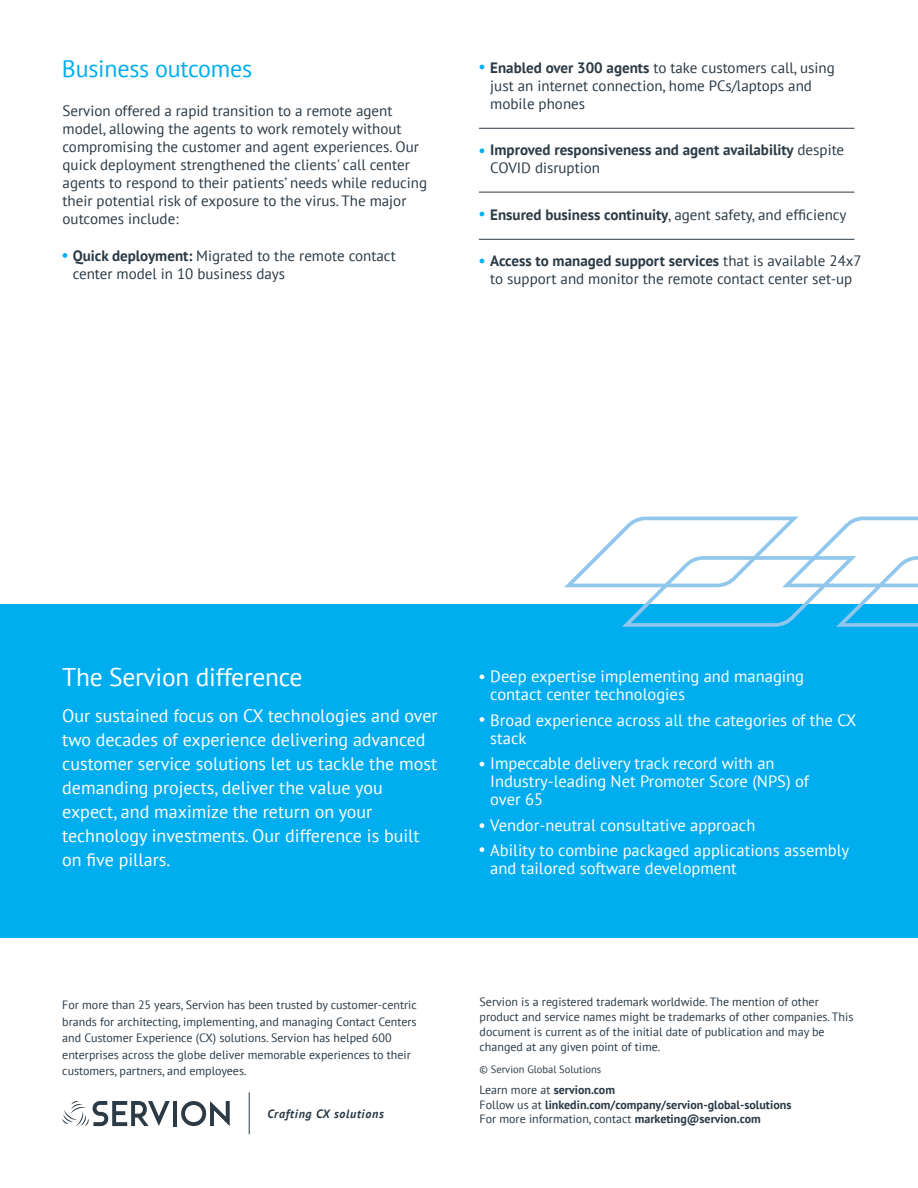
<style>
.page{position:relative;width:918px;height:1188px;background:#fff}
.page>*{position:absolute;margin:0;border:0;box-sizing:border-box;transform-origin:0 0}
.t1{font:25.5px "PT Sans";letter-spacing:-.01em;color:#fff}
.t2{font:24px "PT Sans";letter-spacing:-.01em;color:#00aeef}
.t3{font:18px/24px "PT Sans";color:#fff}
.t4{font:16.5px/18px "PT Sans";color:#fff}
.t5{font:15px/18px "PT Sans";color:#2b3a45}
.t6{font:700 15px/18px "PT Sans";color:#2b3a45}
.t7{font:12px/16.5px "PT Sans";color:#2b3a45}
.t8{font:700 12px/14.7px "PT Sans";color:#2b3a45}
.t9{font:italic 700 12px "PT Sans";letter-spacing:.06em;color:#2b3a45}
.t10{font:10.5px "PT Sans";color:#2b3a45}
.s1{font-weight:700}
.s2{font-weight:400}
</style>
<div class="page">
<hr style="left:479px;top:128px;width:375px;height:1px;background:#2b3a45">
<hr style="left:479px;top:192px;width:375px;height:1px;background:#2b3a45">
<hr style="left:479px;top:239px;width:375px;height:1px;background:#2b3a45">
<div style="left:0;top:604px;width:918px;height:334px;background:#00aeef"></div>
<svg style="left:480px;top:674px;width:4px;height:5px"></svg>
<svg style="left:480px;top:717px;width:4px;height:5px"></svg>
<svg style="left:480px;top:762px;width:4px;height:5px"></svg>
<svg style="left:480px;top:823px;width:4px;height:5px"></svg>
<svg style="left:480px;top:847px;width:4px;height:5px"></svg>
<svg style="left:63px;top:253px;width:4px;height:5px"></svg>
<svg style="left:480px;top:65px;width:4px;height:4px"></svg>
<svg style="left:480px;top:148px;width:4px;height:5px"></svg>
<svg style="left:480px;top:212px;width:4px;height:4px"></svg>
<svg style="left:480px;top:259px;width:4px;height:4px"></svg>
<svg style="left:181px;top:1101px;width:49px;height:25px"></svg>
<hr style="left:173px;top:1101px;width:4px;height:25px;background:#2b3a45">
<svg style="left:62px;top:1101px;width:108px;height:25px"></svg>
<svg style="left:564px;top:517px;width:354px;height:110px"></svg>
<hr style="left:249px;top:1092px;width:1px;height:42px;background:#2b3a45">
<h2 class="t2" style="left:62px;top:54px;width:192px">Business outcomes</h2>
<p class="t5" style="left:63px;top:101px;width:366px">Servion offered a rapid transition to a remote agent model, allowing the agents to work remotely without compromising the customer and agent experiences. Our quick deployment strengthened the clients' call center agents to respond to their patients’ needs while reducing their potential risk of exposure to the virus. The major outcomes include:</p>
<p class="t5" style="left:73px;top:246px;width:325px"><span class="s1">Quick deployment:</span> Migrated to the remote contact center model in 10 business days</p>
<p class="t5" style="left:490px;top:58px;width:346px"><span class="s1">Enabled over 300 agents</span> to take customers call, using just an internet connection, home PCs/laptops and mobile phones</p>
<p class="t6" style="left:490px;top:141px;width:355px">Improved responsiveness and agent availability <span class="s2">despite<br>COVID disruption</span></p>
<p class="t5" style="left:490px;top:205px;width:358px"><span class="s1">Ensured business continuity</span>, agent safety, and efficiency</p>
<p class="t5" style="left:490px;top:252px;width:373px"><span class="s1">Access to managed support services</span> that is available 24x7 to support and monitor the remote contact center set-up</p>
<h1 class="t1" style="left:62px;top:661px;width:242px">The Servion difference</h1>
<p class="t3" style="left:62px;top:704px;width:377px">Our sustained focus on CX technologies and over two decades of experience delivering advanced customer service solutions let us tackle the most demanding projects, deliver the value you expect, and maximize the return on your technology investments. Our difference is built on five pillars.</p>
<p class="t4" style="left:490px;top:667px;width:315px">Deep expertise implementing and managing contact center technologies</p>
<p class="t4" style="left:490px;top:711px;width:368px">Broad experience across all the categories of the CX stack</p>
<p class="t4" style="left:490px;top:754px;width:320px">Impeccable delivery track record with an<br>Industry-leading Net Promoter Score (NPS) of over 65</p>
<p class="t4" style="left:490px;top:812px;width:361px;line-height:25.5px">Vendor-neutral consultative approach<br>Ability to combine packaged applications assembly</p>
<p class="t4" style="left:490px;top:859px;width:248px">and tailored software development</p>
<p class="t7" style="left:62px;top:997px;width:356px">For more than 25 years, Servion has been trusted by customer-centric brands for architecting, implementing, and managing Contact Centers and Customer Experience (CX) solutions. Servion has helped 600 enterprises across the globe deliver memorable experiences to their customers, partners, and employees.</p>
<p class="t7" style="left:480px;top:994px;width:375px;line-height:15px">Servion is a registered trademark worldwide. The mention of other product and service names might be trademarks of other companies. This document is current as of the initial date of publication and may be changed at any given point of time.</p>
<p class="t10" style="left:480px;top:1062px;width:123px">© Servion Global Solutions</p>
<p class="t8" style="left:480px;top:1082px;width:313px"><span class="s2">Learn more at</span> servion.com<br><span class="s2">Follow us at</span> linkedin.com/company/servion-global-solutions<br><span class="s2">For more information, contact</span> marketing@servion.com</p>
<p class="t9" style="left:267px;top:1106px;width:118px">Crafting CX solutions</p>
</div>
